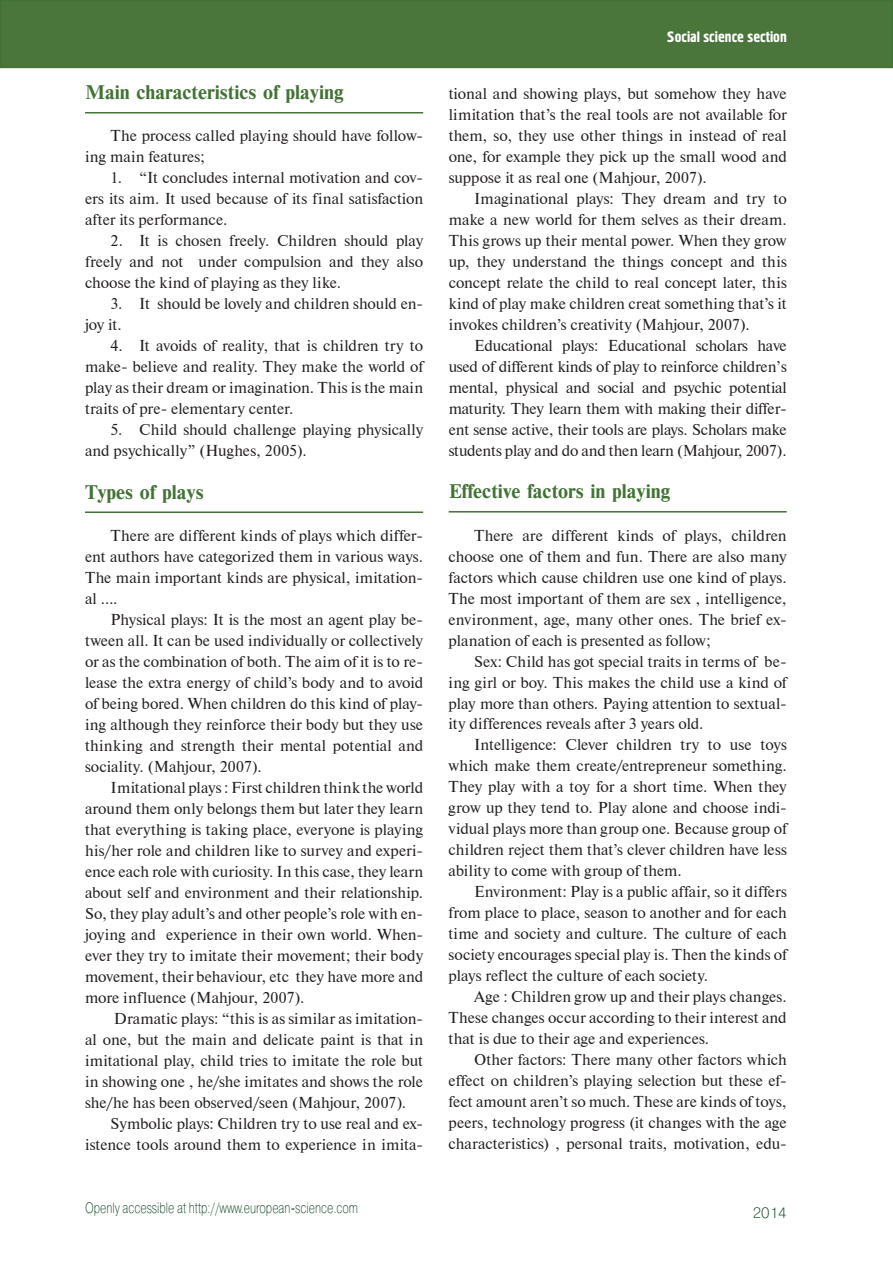
<style>
.page{position:relative;width:893px;height:1263px;background:#fff}
.page>*{position:absolute;margin:0;border:0;box-sizing:border-box;transform-origin:0 0}
.t1{font:18.75px "Newton C Bold";color:#427235}
.t2{font:15.75px/21px "Newton CTT";color:#231f20;text-align:justify}
.t3{font:15px "Pragmatica Light C";color:#0b3e20;scale:.75 1}
.t4{font:15px "Hermes C";color:#fff}
.t5{font:15px "Pragmatica Light C";color:#0b3e20}
</style>
<div class="page">
<div style="left:1px;top:1px;width:891px;height:66px;background:#4b763b"></div>
<div style="left:0;top:0;width:893px;height:68px;border:2px solid #427235"></div>
<hr style="left:85px;top:112px;width:338px;height:1px;background:#427235">
<hr style="left:85px;top:512px;width:338px;height:1px;background:#427235">
<hr style="left:449px;top:511px;width:338px;height:2px;background:#427235">
<p class="t1" style="left:85px;top:85px;width:260px">Main characteristics of playing</p>
<p class="t2" style="left:85px;top:126px;width:340px;text-indent:26px">The process called playing should have follow&shy;ing main features;</p>
<p class="t2" style="left:85px;top:168px;width:340px;text-indent:26px">1. “It concludes internal motivation and cov&shy;ers its aim. It used because of its final satisfaction after its performance.</p>
<p class="t2" style="left:85px;top:231px;width:340px;text-indent:26px">2. It is chosen freely. Children should play freely and not under compulsion and they also choose the kind of playing as they like.</p>
<p class="t2" style="left:85px;top:294px;width:340px;text-indent:26px">3. It should be lovely and children should en&shy;joy it.</p>
<p class="t2" style="left:85px;top:336px;width:340px;text-indent:26px">4. It avoids of reality, that is children try to make- believe and reality. They make the world of play as their dream or imagination. This is the main traits of pre- elementary center.</p>
<p class="t2" style="left:85px;top:420px;width:340px;text-indent:26px">5. Child should challenge playing physically and psychically” (Hughes, 2005).</p>
<p class="t1" style="left:85px;top:485px;width:120px">Types of plays</p>
<p class="t2" style="left:85px;top:525px;width:340px;text-indent:26px">There are different kinds of plays which differ&shy;ent authors have categorized them in various ways.<br>The main important kinds are physical, imitation&shy;al ….</p>
<p class="t2" style="left:85px;top:609px;width:340px;text-indent:26px">Physical plays: It is the most an agent play be&shy;tween all. It can be used individually or collectively or as the combination of both. The aim of it is to re&shy;lease the extra energy of child’s body and to avoid of being bored. When children do this kind of play&shy;ing although they reinforce their body but they use thinking and strength their mental potential and sociality. (Mahjour, 2007).</p>
<p class="t2" style="left:85px;top:777px;width:340px;text-indent:26px">Imitational plays : First children think the world around them only belongs them but later they learn that everything is taking place, everyone is playing his/her role and children like to survey and experi&shy;ence each role with curiosity. In this case, they learn about self and environment and their relationship.<br>So, they play adult’s and other people’s role with en&shy;joying and experience in their own world. When&shy;ever they try to imitate their movement; their body movement, their behaviour, etc they have more and more influence (Mahjour, 2007).</p>
<p class="t2" style="left:85px;top:1008px;width:340px;text-indent:29px">Dramatic plays: “this is as similar as imitation&shy;al one, but the main and delicate paint is that in imitational play, child tries to imitate the role but in showing one , he/she imitates and shows the role she/he has been observed/seen (Mahjour, 2007).</p>
<p class="t2" style="left:85px;top:1113px;width:340px;text-align:right">Symbolic plays: Children try to use real and ex&shy;istence tools around them to experience in imita-</p>
<p class="t3" style="left:85px;top:1202px;width:365px">Openly accessible at http://www.european-science.com</p>
<p class="t4" style="left:667px;top:32px;width:121px">Social science section</p>
<p class="t2" style="left:449px;top:83px;width:340px">tional and showing plays, but somehow they have limitation that’s the real tools are not available for them, so, they use other things in instead of real one, for example they pick up the small wood and suppose it as real one (Mahjour, 2007).</p>
<p class="t2" style="left:449px;top:188px;width:340px;text-indent:26px">Imaginational plays: They dream and try to make a new world for them selves as their dream.<br>This grows up their mental power. When they grow up, they understand the things concept and this concept relate the child to real concept later, this kind of play make children creat something that’s it invokes children’s creativity (Mahjour, 2007).</p>
<p class="t2" style="left:449px;top:335px;width:340px;text-indent:26px">Educational plays: Educational scholars have used of different kinds of play to reinforce children’s mental, physical and social and psychic potential maturity. They learn them with making their differ&shy;ent sense active, their tools are plays. Scholars make students play and do and then learn (Mahjour, 2007).</p>
<p class="t1" style="left:449px;top:484px;width:223px">Effective factors in playing</p>
<p class="t2" style="left:449px;top:525px;width:340px;text-indent:26px">There are different kinds of plays, children choose one of them and fun. There are also many factors which cause children use one kind of plays.<br>The most important of them are sex , intelligence, environment, age, many other ones. The brief ex&shy;planation of each is presented as follow;</p>
<p class="t2" style="left:449px;top:651px;width:340px;text-indent:26px">Sex: Child has got special traits in terms of be&shy;ing girl or boy. This makes the child use a kind of play more than others. Paying attention to sextual&shy;ity differences reveals after 3 years old.</p>
<p class="t2" style="left:449px;top:735px;width:340px;text-indent:26px">Intelligence: Clever children try to use toys which make them create/entrepreneur something.<br>They play with a toy for a short time. When they grow up they tend to. Play alone and choose indi&shy;vidual plays more than group one. Because group of children reject them that’s clever children have less ability to come with group of them.</p>
<p class="t2" style="left:449px;top:882px;width:340px;text-indent:26px">Environment: Play is a public affair, so it differs from place to place, season to another and for each time and society and culture. The culture of each society encourages special play is. Then the kinds of plays reflect the culture of each society.</p>
<p class="t2" style="left:449px;top:987px;width:340px;text-indent:26px">Age : Children grow up and their plays changes.<br>These changes occur according to their interest and that is due to their age and experiences.</p>
<p class="t2" style="left:449px;top:1050px;width:340px;text-indent:26px">Other factors: There many other factors which effect on children’s playing selection but these ef&shy;fect amount aren’t so much. These are kinds of toys, peers, technology progress (it changes with the age characteristics) , personal traits, motivation, edu-</p>
<p class="t5" style="left:753px;top:1208px;width:35px">2014</p>
</div>
